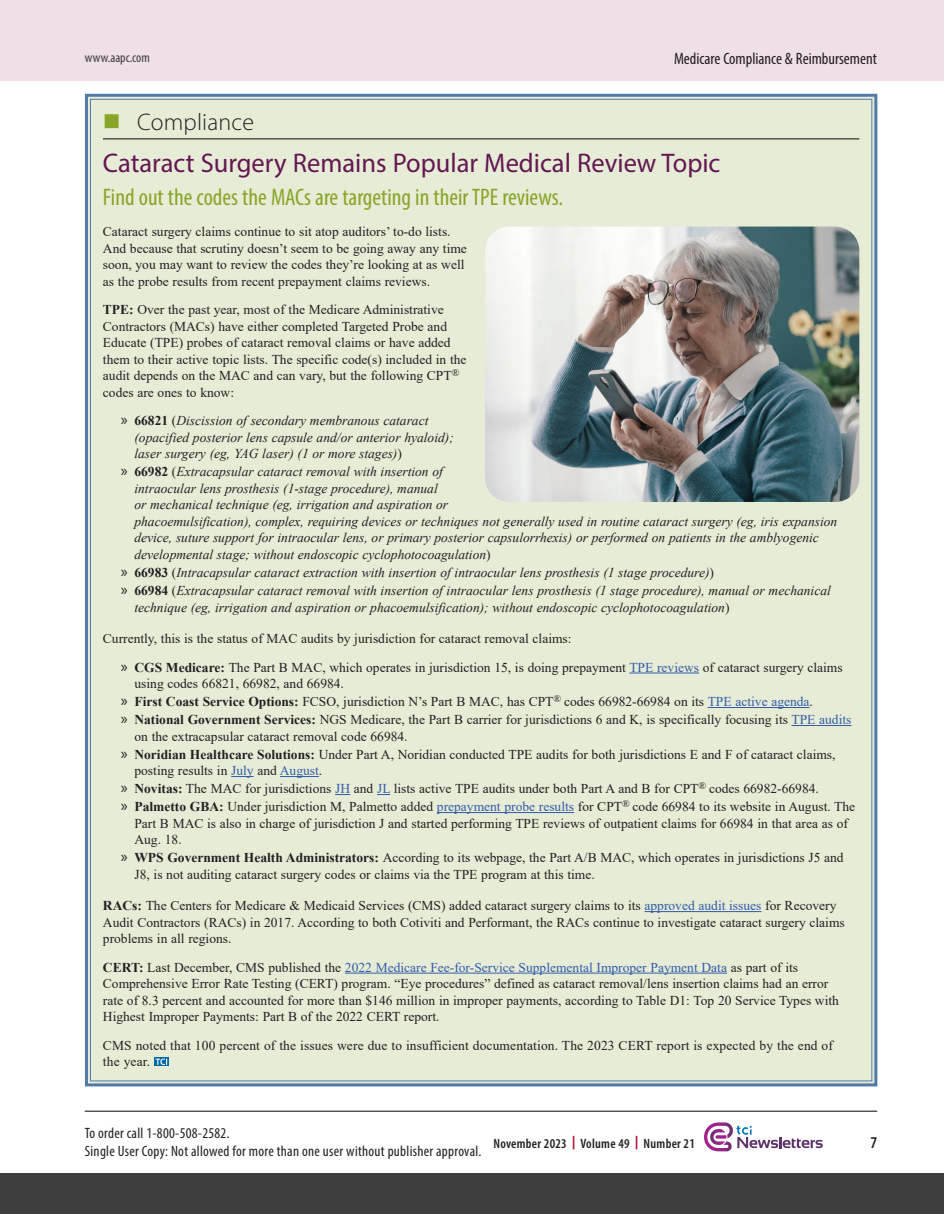
<style>
.page{position:relative;width:944px;height:1214px;background:#fff}
.page>*{position:absolute;margin:0;border:0;box-sizing:border-box;transform-origin:0 0}
.Headline{font:27px "Myriad Pro";color:#631752}
.Teaser{font:condensed 24px "Myriad Pro";color:#89a527}
.t1{font:300 24px "Myriad Pro";letter-spacing:.01em;color:#231f20}
.t2{font:condensed 16.5px "Myriad Pro";color:#231f20}
.t3{font:600 condensed 16.5px "Myriad Pro";color:#231f20}
.t4{font:condensed 15px/18px "Myriad Pro";letter-spacing:.02em;color:#231f20}
.Body{font:13.5px/16.5px "Times New Roman";color:#231f20}
.t5{font:italic 13.5px/16.5px "Times New Roman";color:#231f20}
.t6{font:600 condensed 13.5px "Myriad Pro";letter-spacing:.02em;color:#231f20}
.t7{font:condensed 13.5px "Myriad Pro";color:#3e3e3f}
.s1{font-weight:700}
.s2{font-family:"Myriad Pro";font-style:normal;font-size:16.5px}
.s3{font-weight:700;font-style:normal}
.s4{font-style:normal}
.s5{font-family:"Myriad Pro";font-size:16.5px}
.s6{color:#325caa}
.s7{font-weight:700;font-stretch:normal;color:#a90a2b}
</style>
<div class="page">
<div style="left:0;top:0;width:944px;height:80px;background:#eedfe9"></div>
<hr style="left:85px;top:1110px;width:792px;height:1px;background:#231f20">
<svg style="left:704px;top:1122px;width:118px;height:30px"></svg>
<div style="left:0;top:1173px;width:944px;height:41px;background:#3e3e3f"></div>
<div style="left:85px;top:93px;width:793px;height:994px;background:#e6ecd6"></div>
<img style="left:485px;top:226px;width:374px;height:276px">
<svg style="left:105px;top:114px;width:14px;height:14px"></svg>
<p class="t7" style="left:85px;top:49px;width:66px">www.aapc.com</p>
<p class="t2" style="left:674px;top:48px;width:204px">Medicare Compliance &amp; Reimbursement</p>
<p class="t1" style="left:137px;top:107px;width:119px">Compliance</p>
<p class="Headline" style="left:103px;top:146px;width:619px">Cataract Surgery Remains Popular Medical Review Topic</p>
<p class="Teaser" style="left:103px;top:182px;width:462px">Find out the codes the MACs are targeting in their TPE reviews.</p>
<p class="Body" style="left:103px;top:223px;width:365px">Cataract surgery claims continue to sit atop auditors’ to-do lists.<br>And because that scrutiny doesn’t seem to be going away any time soon, you may want to review the codes they’re looking at as well as the probe results from recent prepayment claims reviews.</p>
<p class="Body" style="left:103px;top:301px;width:365px"><span class="s1">TPE:</span> Over the past year, most of the Medicare Administrative Contractors (MACs) have either completed Targeted Probe and Educate (TPE) probes of cataract removal claims or have added them to their active topic lists. The specific code(s) included in the audit depends on the MAC and can vary, but the following CPT<sup>® </sup>codes are ones to know:</p>
<p class="t5" style="left:134px;top:412px;width:321px;text-indent:-14px"><span class="s2">»</span> <span class="s3">66821</span> <span class="s4">(</span>Discission of secondary membranous cataract (opacified posterior lens capsule and/or anterior hyaloid); laser surgery (eg, YAG laser) (1 or more stages)<span class="s4">)</span></p>
<p class="t5" style="left:134px;top:463px;width:704px;text-indent:-14px"><span class="s2">»</span> <span class="s3">66982</span> <span class="s4">(</span>Extracapsular cataract removal with insertion of<br>intraocular lens prosthesis (1-stage procedure), manual<br>or mechanical technique (eg, irrigation and aspiration or<br>phacoemulsification), complex, requiring devices or techniques not generally used in routine cataract surgery (eg, iris expansion device, suture support for intraocular lens, or primary posterior capsulorrhexis) or performed on patients in the amblyogenic developmental stage; without endoscopic cyclophotocoagulation<span class="s4">)</span></p>
<p class="t5" style="left:121px;top:564px;width:594px"><span class="s2">»</span> <span class="s3">66983</span> <span class="s4">(</span>Intracapsular cataract extraction with insertion of intraocular lens prosthesis (1 stage procedure)<span class="s4">)</span></p>
<p class="t5" style="left:134px;top:582px;width:698px;text-indent:-14px"><span class="s2">»</span> <span class="s3">66984</span> <span class="s4">(</span>Extracapsular cataract removal with insertion of intraocular lens prosthesis (1 stage procedure), manual or mechanical technique (eg, irrigation and aspiration or phacoemulsification); without endoscopic cyclophotocoagulation<span class="s4">)</span></p>
<p class="Body" style="left:103px;top:630px;width:470px">Currently, this is the status of MAC audits by jurisdiction for cataract removal claims:</p>
<p class="Body" style="left:134px;top:658px;width:709px;text-indent:-14px"><span class="s5">»</span> <span class="s1">CGS Medicare:</span> The Part B MAC, which operates in jurisdiction 15, is doing prepayment <span class="s6">TPE reviews</span> of cataract surgery claims using codes 66821, 66982, and 66984.</p>
<p class="Body" style="left:121px;top:693px;width:693px"><span class="s5">»</span> <span class="s1">First Coast Service Options:</span> FCSO, jurisdiction N’s Part B MAC, has CPT<sup>®</sup> codes 66982-66984 on its <span class="s6">TPE active agenda</span>.</p>
<p class="Body" style="left:134px;top:711px;width:718px;text-indent:-14px"><span class="s5">»</span> <span class="s1">National Government Services:</span> NGS Medicare, the Part B carrier for jurisdictions 6 and K, is specifically focusing its <span class="s6">TPE audits </span>on the extracapsular cataract removal code 66984.</p>
<p class="Body" style="left:134px;top:745px;width:702px;text-indent:-14px"><span class="s5">»</span> <span class="s1">Noridian Healthcare Solutions:</span> Under Part A, Noridian conducted TPE audits for both jurisdictions E and F of cataract claims, posting results in <span class="s6">July</span> and <span class="s6">August</span>.</p>
<p class="Body" style="left:121px;top:780px;width:699px"><span class="s5">»</span> <span class="s1">Novitas:</span> The MAC for jurisdictions <span class="s6">JH</span> and <span class="s6">JL</span> lists active TPE audits under both Part A and B for CPT<sup>®</sup> codes 66982-66984.</p>
<p class="Body" style="left:134px;top:798px;width:722px;text-indent:-14px"><span class="s5">»</span> <span class="s1">Palmetto GBA:</span> Under jurisdiction M, Palmetto added <span class="s6">prepayment probe results</span> for CPT<sup>®</sup> code 66984 to its website in August. The<br>Part B MAC is also in charge of jurisdiction J and started performing TPE reviews of outpatient claims for 66984 in that area as of<br>Aug. 18.</p>
<p class="Body" style="left:134px;top:849px;width:710px;text-indent:-14px"><span class="s5">»</span> <span class="s1">WPS Government Health Administrators:</span> According to its webpage, the Part A/B MAC, which operates in jurisdictions J5 and<br>J8, is not auditing cataract surgery codes or claims via the TPE program at this time.</p>
<p class="Body" style="left:103px;top:897px;width:743px"><span class="s1">RACs:</span> The Centers for Medicare &amp; Medicaid Services (CMS) added cataract surgery claims to its <span class="s6">approved audit issues</span> for Recovery<br>Audit Contractors (RACs) in 2017. According to both Cotiviti and Performant, the RACs continue to investigate cataract surgery claims problems in all regions.</p>
<p class="Body" style="left:103px;top:958px;width:737px"><span class="s1">CERT:</span> Last December, CMS published the <span class="s6">2022 Medicare Fee-for-Service Supplemental Improper Payment Data</span> as part of its Comprehensive Error Rate Testing (CERT) program. “Eye procedures” defined as cataract removal/lens insertion claims had an error rate of 8.3 percent and accounted for more than $146 million in improper payments, according to Table D1: Top 20 Service Types with Highest Improper Payments: Part B of the 2022 CERT report.</p>
<p class="Body" style="left:103px;top:1036px;width:731px">CMS noted that 100 percent of the issues were due to insufficient documentation. The 2023 CERT report is expected by the end of the year.</p>
<p class="t4" style="left:85px;top:1124px;width:398px">To order call 1-800-508-2582.<br>Single User Copy: Not allowed for more than one user without publisher approval.</p>
<p class="t6" style="left:493px;top:1135px;width:203px">November 2023 <span class="s7">|</span> Volume 49 <span class="s7">|</span> Number 21</p>
<p class="t3" style="left:870px;top:1132px;width:8px">7</p>
</div>
